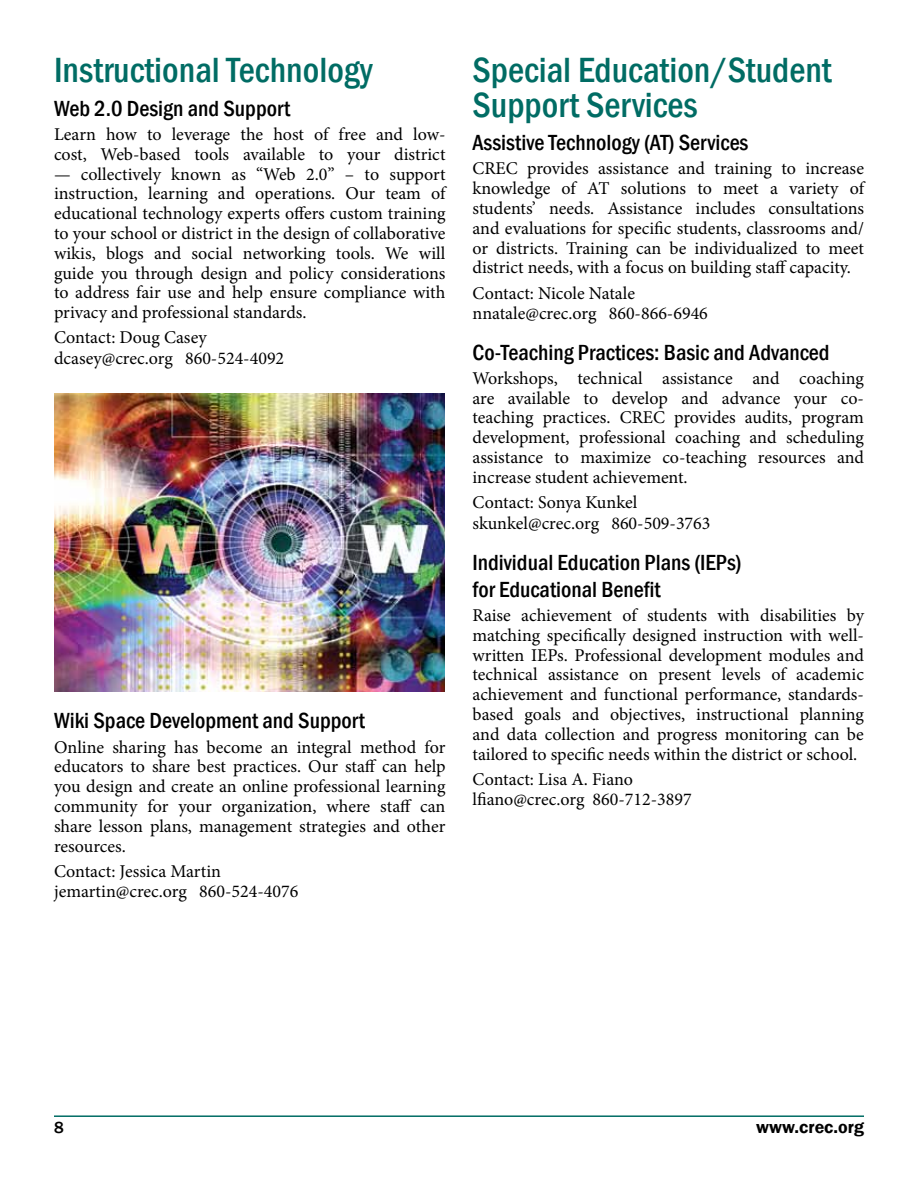
<style>
.page{position:relative;width:918px;height:1188px;background:#fff}
.page>*{position:absolute;margin:0;border:0;box-sizing:border-box;transform-origin:0 0}
.t1{font:500 condensed 36px/34.5px "Franklin Gothic";color:#006c64}
.t2{font:500 condensed 22.5px/27px "Franklin Gothic";color:#000}
.t3{font:18px/19.8px "Minion Pro";color:#000}
.t4{font:600 18px "Franklin Gothic";color:#000}
.t5{font:500 16.5px "Franklin Gothic";color:#000}
</style>
<div class="page">
<hr style="left:54px;top:1115px;width:810px;height:2px;background:#006c64">
<img style="left:54px;top:394px;width:391px;height:297px">
<h1 class="t1" style="left:54px;top:53px;width:320px">Instructional Technology</h1>
<p class="t2" style="left:54px;top:95px;width:238px">Web 2.0 Design and Support</p>
<p class="t3" style="left:54px;top:124px;width:393px">Learn how to leverage the host of free and low&shy;cost, Web-based tools available to your district</p>
<p class="t3" style="left:54px;top:164px;width:393px;text-align:justify">— collectively known as “Web 2.0” – to support instruction, learning and operations. Our team of educational technology experts offers custom training to your school or district in the design of collaborative wikis, blogs and social networking tools. We will guide you through design and policy considerations to address fair use and help ensure compliance with privacy and professional standards.</p>
<p class="t3" style="left:54px;top:327px;width:232px;line-height:20.7px">Contact: Doug Casey dcasey@crec.org 860-524-4092</p>
<p class="t2" style="left:54px;top:707px;width:312px">Wiki Space Development and Support</p>
<p class="t3" style="left:54px;top:737px;width:393px;text-align:justify">Online sharing has become an integral method for educators to share best practices. Our staff can help you design and create an online professional learning community for your organization, where staff can share lesson plans, management strategies and other resources.</p>
<p class="t3" style="left:54px;top:861px;width:246px;line-height:20.7px">Contact: Jessica Martin jemartin@crec.org 860-524-4076</p>
<h1 class="t1" style="left:472px;top:53px;width:361px">Special Education/Student<br>Support Services</h1>
<p class="t2" style="left:472px;top:129px;width:277px">Assistive Technology (AT) Services</p>
<p class="t3" style="left:472px;top:159px;width:393px;text-align:justify">CREC provides assistance and training to increase knowledge of AT solutions to meet a variety of students’ needs. Assistance includes consultations and evaluations for specific students, classrooms and/ or districts. Training can be individualized to meet district needs, with a focus on building staff capacity.</p>
<p class="t3" style="left:472px;top:282px;width:237px;line-height:20.7px">Contact: Nicole Natale nnatale@crec.org 860-866-6946</p>
<p class="t2" style="left:472px;top:339px;width:359px">Co-Teaching Practices: Basic and Advanced</p>
<p class="t3" style="left:472px;top:368px;width:393px;text-align:justify">Workshops, technical assistance and coaching are available to develop and advance your co&shy;teaching practices. CREC provides audits, program development, professional coaching and scheduling assistance to maximize co-teaching resources and increase student achievement.</p>
<p class="t3" style="left:472px;top:491px;width:240px;line-height:21.6px">Contact: Sonya Kunkel skunkel@crec.org 860-509-3763</p>
<p class="t2" style="left:472px;top:549px;width:271px">Individual Education Plans (IEPs) for Educational Benefit</p>
<p class="t3" style="left:472px;top:606px;width:393px;text-align:justify">Raise achievement of students with disabilities by matching specifically designed instruction with well&shy;written IEPs. Professional development modules and technical assistance on present levels of academic achievement and functional performance, standards&shy;based goals and objectives, instructional planning and data collection and progress monitoring can be tailored to specific needs within the district or school.</p>
<p class="t3" style="left:472px;top:769px;width:221px;line-height:20.7px">Contact: Lisa A. Fiano lfiano@crec.org 860-712-3897</p>
<p class="t5" style="left:54px;top:1117px;width:11px">8</p>
<p class="t4" style="left:756px;top:1116px;width:109px">www.crec.org</p>
</div>
